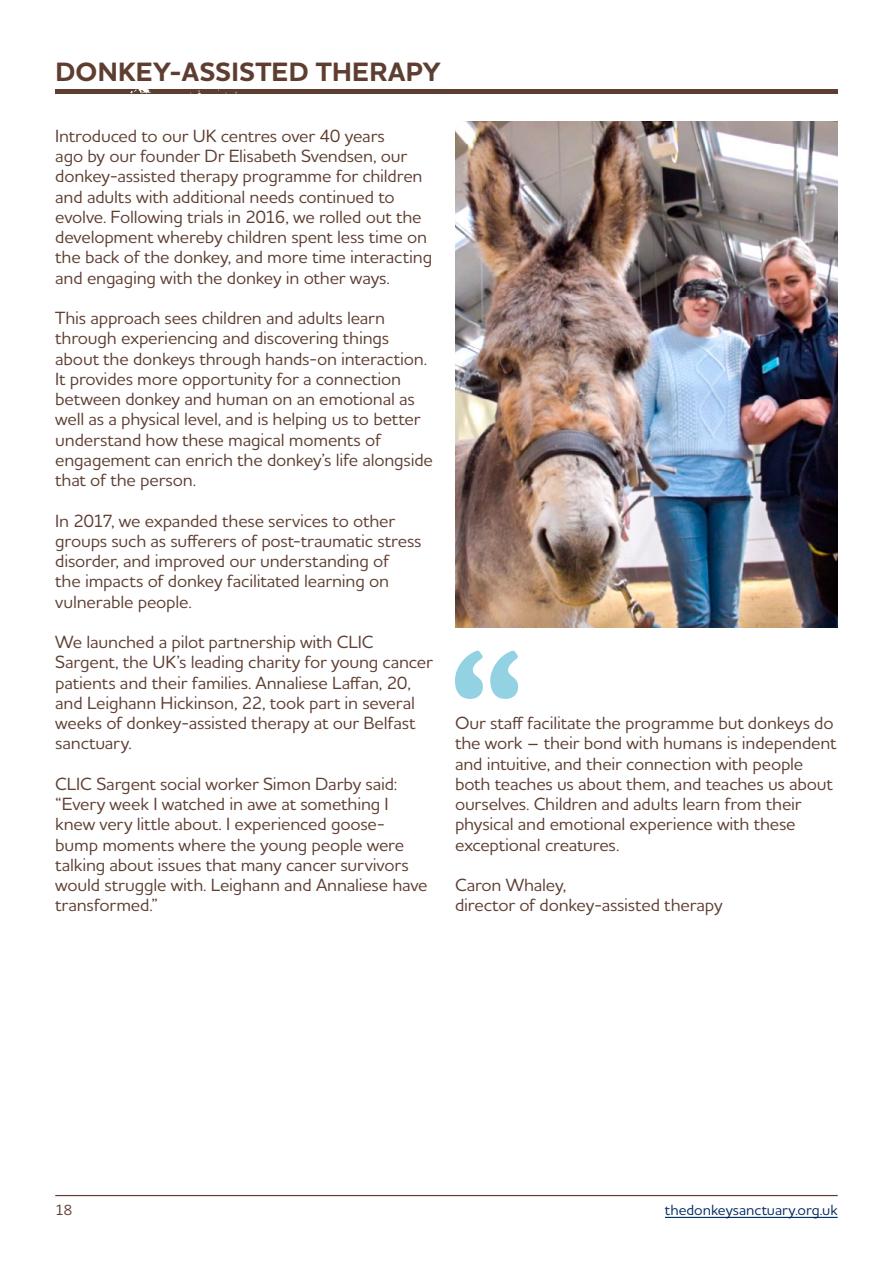
<style>
.page{position:relative;width:893px;height:1263px;background:#fff}
.page>*{position:absolute;margin:0;border:0;box-sizing:border-box;transform-origin:0 0}
.t1{font:700 27px "Houschka Alt Pro";letter-spacing:.01em;color:#5e3e31}
.BodyText{font:500 18px/20.2px "Houschka Alt Pro";letter-spacing:-.01em;color:#5e3e31}
.t2{font:500 15px "Houschka Alt Pro";color:#002a65}
.t3{font:500 15px "Houschka Alt Pro";color:#5e3e31}
</style>
<div class="page">
<hr style="left:55px;top:1195px;width:783px;height:1px;background:#5e3e31">
<hr style="left:665px;top:1217px;width:173px;height:1px;background:#002a65">
<div style="left:55px;top:89px;width:783px;height:5px;background:#5e3e31"></div>
<svg style="left:455px;top:650px;width:63px;height:49px"></svg>
<img style="left:455px;top:122px;width:383px;height:505px">
<h2 class="t1" style="left:55px;top:54px;width:387px">DONKEY-ASSISTED THERAPY</h2>
<p class="BodyText" style="left:55px;top:125px;width:378px">Introduced to our UK centres over 40 years<br>ago by our founder Dr Elisabeth Svendsen, our donkey-assisted therapy programme for children and adults with additional needs continued to evolve. Following trials in 2016, we rolled out the development whereby children spent less time on the back of the donkey, and more time interacting and engaging with the donkey in other ways.</p>
<p class="BodyText" style="left:55px;top:307px;width:379px">This approach sees children and adults learn through experiencing and discovering things about the donkeys through hands-on interaction.<br>It provides more opportunity for a connection between donkey and human on an emotional as well as a physical level, and is helping us to better understand how these magical moments of engagement can enrich the donkey’s life alongside that of the person.</p>
<p class="BodyText" style="left:55px;top:510px;width:368px">In 2017, we expanded these services to other groups such as sufferers of post-traumatic stress disorder, and improved our understanding of<br>the impacts of donkey facilitated learning on vulnerable people.</p>
<p class="BodyText" style="left:55px;top:631px;width:379px">We launched a pilot partnership with CLIC Sargent, the UK’s leading charity for young cancer patients and their families. Annaliese Laffan, 20, and Leighann Hickinson, 22, took part in several weeks of donkey-assisted therapy at our Belfast sanctuary.</p>
<p class="BodyText" style="left:55px;top:773px;width:374px">CLIC Sargent social worker Simon Darby said: “Every week I watched in awe at something I knew very little about. I experienced goose&shy;bump moments where the young people were talking about issues that many cancer survivors would struggle with. Leighann and Annaliese have transformed.”</p>
<p class="BodyText" style="left:455px;top:712px;width:383px">Our staff facilitate the programme but donkeys do the work – their bond with humans is independent and intuitive, and their connection with people both teaches us about them, and teaches us about ourselves. Children and adults learn from their physical and emotional experience with these exceptional creatures.</p>
<p class="BodyText" style="left:455px;top:874px;width:269px">Caron Whaley,<br>director of donkey-assisted therapy</p>
<p class="t3" style="left:55px;top:1200px;width:19px">18</p>
<p class="t2" style="left:665px;top:1200px;width:174px">thedonkeysanctuary.org.uk</p>
</div>
